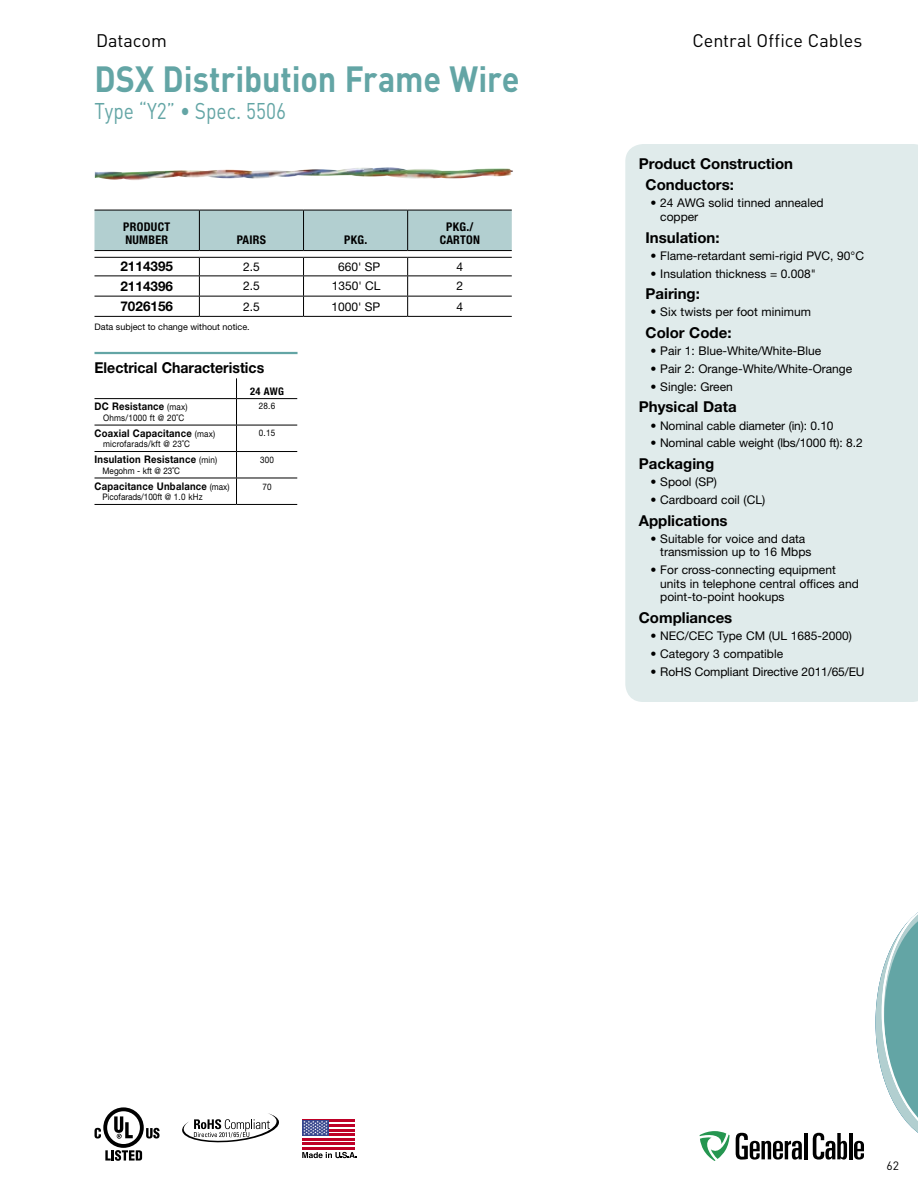
<style>
.page{position:relative;width:918px;height:1188px;background:#fff}
.page>*{position:absolute;margin:0;border:0;box-sizing:border-box;transform-origin:0 0}
.t1{font:700 36px "DINOT";letter-spacing:-.005em;color:#63a5a5;scale:.9 1}
.t2{font:22.5px "DINOT";color:#63a5a5;scale:.85 1}
.t3{font:18px "DINOT";letter-spacing:-.005em;color:#000}
.t4{font:700 15px/21px "Helvetica Neue";color:#000}
.t5{font:700 15px "Helvetica Neue";color:#000;scale:.94 1}
.t6{font:700 13.5px "Helvetica Neue";color:#000}
.t7{font:12px/13.5px "Helvetica Neue";color:#000}
.t8{font:700 condensed 12px/12.8px "Helvetica Neue";letter-spacing:.025em;color:#000}
.t9{font:12px "DINOT";color:#000}
.t10{font:700 10.5px "Helvetica Neue";letter-spacing:.025em;color:#000;scale:.9 1}
.t11{font:700 condensed 10.5px "Helvetica Neue";color:#000}
.t12{font:9px "Helvetica Neue";color:#000;scale:.9 1}
.t13{font:9px "Helvetica Neue";letter-spacing:.025em;color:#000;scale:.9 1}
.t14{font:9px "Helvetica Neue";color:#000}
.s1{font-weight:400;font-size:9px}
</style>
<div class="page">
<svg style="left:736px;top:1133px;width:66px;height:27px"></svg>
<hr style="left:804px;top:1133px;width:3px;height:26px;background:#000">
<svg style="left:813px;top:1133px;width:34px;height:27px"></svg>
<hr style="left:849px;top:1133px;width:3px;height:26px;background:#000">
<svg style="left:854px;top:1141px;width:10px;height:19px"></svg>
<svg style="left:700px;top:1131px;width:30px;height:30px"></svg>
<div style="left:625px;top:144px;width:293px;height:558px;background:#e0ebeb"></div>
<div style="left:94px;top:211px;width:418px;height:39px;background:#b2cfd0"></div>
<hr style="left:94px;top:257px;width:105px;height:1px;background:#000">
<hr style="left:199px;top:257px;width:105px;height:1px;background:#000">
<hr style="left:304px;top:257px;width:104px;height:1px;background:#000">
<hr style="left:408px;top:257px;width:104px;height:1px;background:#000">
<hr style="left:94px;top:210px;width:105px;height:1px;background:#000">
<hr style="left:199px;top:210px;width:105px;height:1px;background:#000">
<hr style="left:304px;top:210px;width:104px;height:1px;background:#000">
<hr style="left:408px;top:210px;width:104px;height:1px;background:#000">
<hr style="left:94px;top:250px;width:105px;height:1px;background:#000">
<hr style="left:199px;top:250px;width:105px;height:1px;background:#000">
<hr style="left:304px;top:250px;width:104px;height:1px;background:#000">
<hr style="left:408px;top:250px;width:104px;height:1px;background:#000">
<hr style="left:94px;top:276px;width:105px;height:1px;background:#000">
<hr style="left:199px;top:276px;width:105px;height:1px;background:#000">
<hr style="left:304px;top:276px;width:104px;height:1px;background:#000">
<hr style="left:408px;top:276px;width:104px;height:1px;background:#000">
<hr style="left:94px;top:296px;width:105px;height:1px;background:#000">
<hr style="left:199px;top:296px;width:105px;height:1px;background:#000">
<hr style="left:304px;top:296px;width:104px;height:1px;background:#000">
<hr style="left:408px;top:296px;width:104px;height:1px;background:#000">
<hr style="left:94px;top:316px;width:105px;height:1px;background:#000">
<hr style="left:199px;top:316px;width:105px;height:1px;background:#000">
<hr style="left:304px;top:316px;width:104px;height:1px;background:#000">
<hr style="left:408px;top:316px;width:104px;height:1px;background:#000">
<hr style="left:199px;top:210px;width:1px;height:40px;background:#000">
<hr style="left:303px;top:210px;width:1px;height:40px;background:#000">
<hr style="left:407px;top:210px;width:1px;height:40px;background:#000">
<svg style="left:199px;top:258px;width:1px;height:58px"></svg>
<svg style="left:303px;top:258px;width:1px;height:58px"></svg>
<svg style="left:407px;top:258px;width:1px;height:58px"></svg>
<img style="left:95px;top:167px;width:279px;height:13px">
<hr style="left:94px;top:398px;width:143px;height:1px;background:#000">
<hr style="left:237px;top:398px;width:60px;height:1px;background:#000">
<hr style="left:94px;top:425px;width:143px;height:1px;background:#000">
<hr style="left:237px;top:425px;width:60px;height:1px;background:#000">
<hr style="left:94px;top:451px;width:143px;height:1px;background:#000">
<hr style="left:237px;top:451px;width:60px;height:1px;background:#000">
<hr style="left:94px;top:478px;width:143px;height:1px;background:#000">
<hr style="left:237px;top:478px;width:60px;height:1px;background:#000">
<hr style="left:94px;top:504px;width:143px;height:1px;background:#000">
<hr style="left:237px;top:504px;width:60px;height:1px;background:#000">
<svg style="left:236px;top:378px;width:1px;height:126px"></svg>
<svg style="left:95px;top:1107px;width:65px;height:54px"></svg>
<svg style="left:302px;top:1131px;width:53px;height:12px"></svg>
<hr style="left:302px;top:1120px;width:53px;height:2px;background:#be0027">
<hr style="left:302px;top:1124px;width:53px;height:3px;background:#be0027">
<hr style="left:302px;top:1129px;width:53px;height:2px;background:#be0027">
<hr style="left:302px;top:1134px;width:53px;height:2px;background:#be0027">
<hr style="left:302px;top:1138px;width:53px;height:2px;background:#be0027">
<hr style="left:302px;top:1143px;width:53px;height:2px;background:#be0027">
<hr style="left:302px;top:1147px;width:53px;height:2px;background:#be0027">
<div style="left:302px;top:1120px;width:27px;height:16px;background:#37468e"></div>
<svg style="left:303px;top:1121px;width:25px;height:14px"></svg>
<svg style="left:302px;top:1152px;width:55px;height:6px"></svg>
<hr style="left:94px;top:352px;width:204px;height:2px;background:#63a5a5">
<svg style="left:182px;top:1113px;width:97px;height:30px"></svg>
<svg style="left:875px;top:912px;width:43px;height:221px"></svg>
<h3 class="t3" style="left:96px;top:29px;width:72px">Datacom</h3>
<h3 class="t3" style="left:692px;top:29px;width:172px">Central Office Cables</h3>
<h1 class="t1" style="left:94px;top:55px;width:474px">DSX Distribution Frame Wire</h1>
<h2 class="t2" style="left:94px;top:96px;width:227px">Type “Y2” • Spec. 5506</h2>
<p class="t8" style="left:123px;top:220px;width:48px">PRODUCT<br>NUMBER</p>
<p class="t8" style="left:237px;top:233px;width:31px">PAIRS</p>
<p class="t8" style="left:344px;top:233px;width:25px">PKG.</p>
<p class="t8" style="left:440px;top:220px;width:42px;text-align:center">PKG./<br>CARTON</p>
<p class="t6" style="left:120px;top:258px;width:54px">2114395</p>
<p class="t7" style="left:243px;top:260px;width:18px">2.5</p>
<p class="t7" style="left:338px;top:260px;width:44px">660' SP</p>
<p class="t7" style="left:457px;top:260px;width:8px">4</p>
<p class="t6" style="left:120px;top:278px;width:54px">2114396</p>
<p class="t7" style="left:243px;top:279px;width:18px">2.5</p>
<p class="t7" style="left:332px;top:279px;width:50px">1350' CL</p>
<p class="t7" style="left:457px;top:279px;width:8px">2</p>
<p class="t6" style="left:120px;top:298px;width:54px">7026156</p>
<p class="t7" style="left:243px;top:299px;width:18px">2.5</p>
<p class="t7" style="left:331px;top:299px;width:50px">1000' SP</p>
<p class="t7" style="left:457px;top:299px;width:8px">4</p>
<p class="t14" style="left:94px;top:321px;width:157px">Data subject to change without notice.</p>
<p class="t5" style="left:94px;top:358px;width:182px">Electrical Characteristics</p>
<p class="t11" style="left:250px;top:385px;width:35px">24 AWG</p>
<p class="t10" style="left:94px;top:400px;width:105px">DC Resistance <span class="s1">(max)</span></p>
<p class="t13" style="left:103px;top:412px;width:92px">Ohms/1000 ft @ 20˚C</p>
<p class="t12" style="left:259px;top:401px;width:20px">28.6</p>
<p class="t10" style="left:94px;top:426px;width:136px">Coaxial Capacitance <span class="s1">(max)</span></p>
<p class="t13" style="left:103px;top:439px;width:98px">microfarads/kft @ 23˚C</p>
<p class="t12" style="left:259px;top:427px;width:20px">0.15</p>
<p class="t10" style="left:94px;top:453px;width:138px">Insulation Resistance <span class="s1">(min)</span></p>
<p class="t12" style="left:103px;top:465px;width:88px">Megohm - kft @ 23˚C</p>
<p class="t12" style="left:260px;top:454px;width:17px">300</p>
<p class="t10" style="left:94px;top:479px;width:151px">Capacitance Unbalance <span class="s1">(max)</span></p>
<p class="t12" style="left:103px;top:492px;width:113px">Picofarads/100ft @ 1.0 kHz</p>
<p class="t12" style="left:262px;top:481px;width:12px">70</p>
<p class="t4" style="left:646px;top:153px;width:149px;text-indent:-7px">Product Construction<br>Conductors:</p>
<p class="t7" style="left:660px;top:196px;width:165px;text-indent:-10px">• 24 AWG solid tinned annealed copper</p>
<p class="t4" style="left:646px;top:226px;width:76px">Insulation:</p>
<p class="t7" style="left:651px;top:249px;width:215px">• Flame-retardant semi-rigid PVC, 90°C</p>
<p class="t7" style="left:651px;top:266px;width:167px">• Insulation thickness = 0.008"</p>
<p class="t4" style="left:646px;top:283px;width:56px">Pairing:</p>
<p class="t7" style="left:651px;top:305px;width:162px">• Six twists per foot minimum</p>
<p class="t4" style="left:646px;top:322px;width:87px">Color Code:</p>
<p class="t7" style="left:651px;top:344px;width:172px">• Pair 1: Blue-White/White-Blue</p>
<p class="t7" style="left:651px;top:362px;width:203px">• Pair 2: Orange-White/White-Orange</p>
<p class="t7" style="left:651px;top:380px;width:84px">• Single: Green</p>
<p class="t4" style="left:639px;top:396px;width:99px">Physical Data</p>
<p class="t7" style="left:651px;top:418px;width:184px">• Nominal cable diameter (in): 0.10</p>
<p class="t7" style="left:651px;top:436px;width:214px">• Nominal cable weight (lbs/1000 ft): 8.2</p>
<p class="t4" style="left:639px;top:453px;width:77px">Packaging</p>
<p class="t7" style="left:651px;top:475px;width:68px">• Spool (SP)</p>
<p class="t7" style="left:651px;top:493px;width:116px">• Cardboard coil (CL)</p>
<p class="t4" style="left:639px;top:510px;width:90px">Applications</p>
<p class="t7" style="left:660px;top:532px;width:153px;text-indent:-10px">• Suitable for voice and data transmission up to 16 Mbps</p>
<p class="t7" style="left:660px;top:563px;width:200px;text-indent:-10px">• For cross-connecting equipment units in telephone central offices and point-to-point hookups</p>
<p class="t4" style="left:639px;top:607px;width:95px">Compliances</p>
<p class="t7" style="left:651px;top:629px;width:203px">• NEC/CEC Type CM (UL 1685-2000)</p>
<p class="t7" style="left:651px;top:647px;width:134px">• Category 3 compatible</p>
<p class="t7" style="left:651px;top:665px;width:215px">• RoHS Compliant Directive 2011/65/EU</p>
<p class="t9" style="left:886px;top:1158px;width:14px">62</p>
</div>
